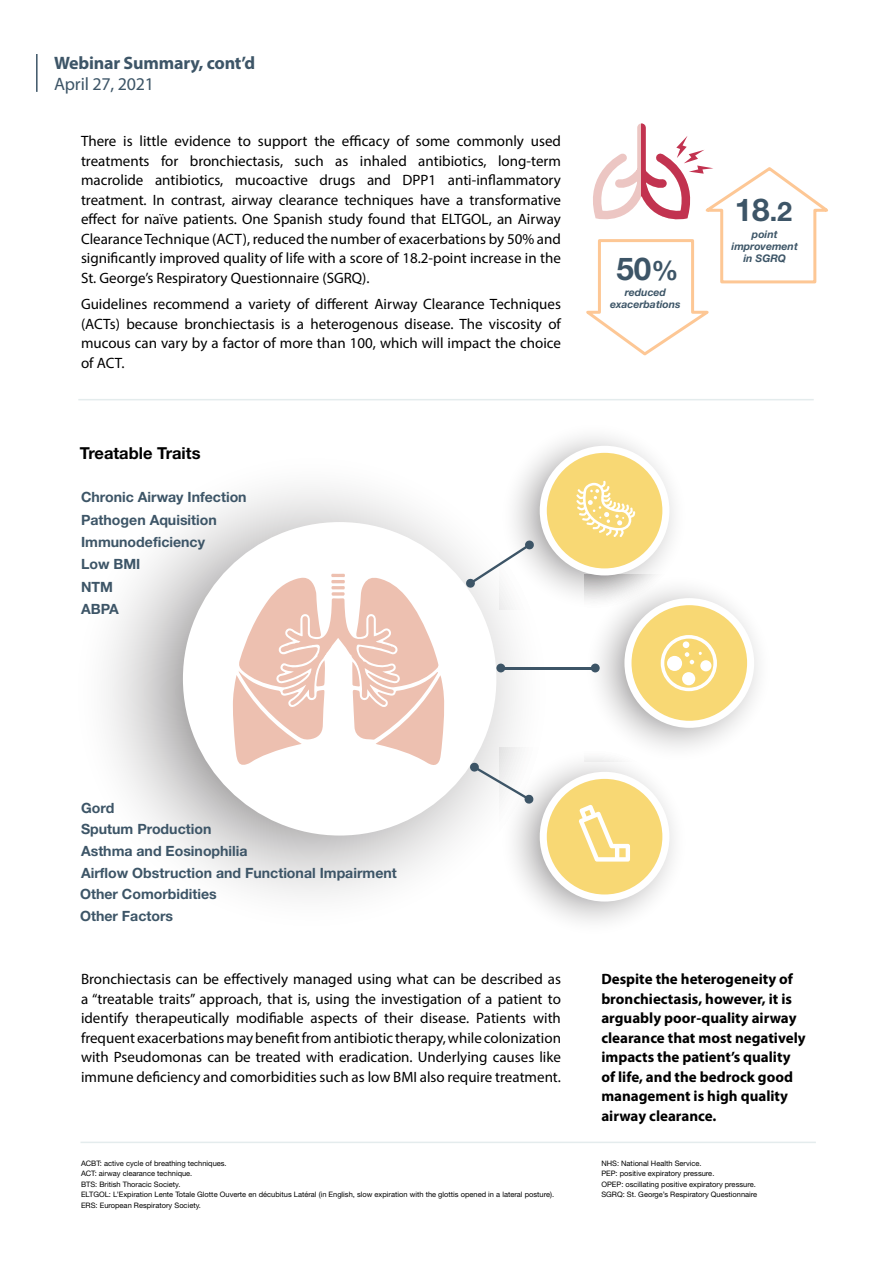
<style>
.page{position:relative;width:893px;height:1263px;background:#fff}
.page>*{position:absolute;margin:0;border:0;box-sizing:border-box;transform-origin:0 0}
.t1{font:700 31.5px "Helvetica Neue";color:#3d5567}
.t2{font:700 18px "Myriad Pro";letter-spacing:-.01em;color:#3d5567}
.t3{font:18px "Myriad Pro";letter-spacing:-.01em;color:#3d5567}
.t4{font:700 16.5px "Helvetica Neue";color:#000}
.t5{font:15px/19.5px "Myriad Pro";color:#000;text-align:justify}
.t6{font:700 15px/19.5px "Myriad Pro";color:#000}
.t7{font:700 14.1px/21.6px "Helvetica Neue";color:#3d5567}
.t8{font:italic 700 10.5px/12px "Helvetica Neue";color:#3d5567;text-align:center}
.t9{font:7.5px/10.5px "Helvetica Neue";color:#000}
.s1{font-size:27px}
</style>
<div class="page">
<hr style="left:36px;top:54px;width:2px;height:38px;background:#3d5567">
<svg style="left:72px;top:452px;width:479px;height:479px"></svg>
<div style="left:183px;top:522px;width:313px;height:313px;background:#fff;border-radius:50%"></div>
<svg style="left:500px;top:422px;width:187px;height:187px"></svg>
<svg style="left:500px;top:748px;width:187px;height:187px"></svg>
<svg style="left:584px;top:574px;width:188px;height:188px"></svg>
<svg style="left:465px;top:540px;width:69px;height:48px"></svg>
<hr style="left:501px;top:667px;width:94px;height:2px;background:#3d5567">
<div style="left:496px;top:664px;width:9px;height:8px;background:#3d5567;border-radius:50%"></div>
<div style="left:591px;top:664px;width:9px;height:8px;background:#3d5567;border-radius:50%"></div>
<svg style="left:469px;top:762px;width:65px;height:42px"></svg>
<svg style="left:233px;top:574px;width:212px;height:191px"></svg>
<svg style="left:540px;top:446px;width:129px;height:129px"></svg>
<svg style="left:540px;top:772px;width:129px;height:129px"></svg>
<svg style="left:624px;top:598px;width:130px;height:130px"></svg>
<hr style="left:78px;top:399px;width:736px;height:1px;background:#e4eced">
<hr style="left:80px;top:1141px;width:736px;height:2px;background:#e4eced">
<svg style="left:586px;top:123px;width:242px;height:233px"></svg>
<p class="t2" style="left:54px;top:51px;width:202px">Webinar Summary, cont’d</p>
<p class="t3" style="left:54px;top:73px;width:102px">April 27, 2021</p>
<p class="t5" style="left:81px;top:131px;width:481px">There is little evidence to support the efficacy of some commonly used treatments for bronchiectasis, such as inhaled antibiotics, long-term macrolide antibiotics, mucoactive drugs and DPP1 anti-inflammatory treatment. In contrast, airway clearance techniques have a transformative effect for naïve patients. One Spanish study found that ELTGOL, an Airway Clearance Technique (ACT), reduced the number of exacerbations by 50% and significantly improved quality of life with a score of 18.2-point increase in the St. George’s Respiratory Questionnaire (SGRQ).</p>
<p class="t5" style="left:81px;top:294px;width:482px">Guidelines recommend a variety of different Airway Clearance Techniques (ACTs) because bronchiectasis is a heterogenous disease. The viscosity of mucous can vary by a factor of more than 100, which will impact the choice of ACT.</p>
<p class="t4" style="left:80px;top:443px;width:122px">Treatable Traits</p>
<p class="t7" style="left:81px;top:486px;width:167px">Chronic Airway Infection</p>
<p class="t7" style="left:81px;top:508px;width:137px">Pathogen Aquisition</p>
<p class="t7" style="left:81px;top:531px;width:125px">Immunodeficiency</p>
<p class="t7" style="left:81px;top:575px;width:39px;line-height:22.4px">NTM<br>ABPA</p>
<p class="t7" style="left:81px;top:553px;width:61px">Low BMI</p>
<h1 class="t1" style="left:616px;top:249px;width:64px">50<span class="s1">%</span></h1>
<p class="t8" style="left:610px;top:286px;width:72px">reduced exacerbations</p>
<h1 class="t1" style="left:735px;top:191px;width:59px">18<span class="s1">.2</span></h1>
<p class="t8" style="left:732px;top:228px;width:68px">point improvement in SGRQ</p>
<p class="t7" style="left:81px;top:796px;width:35px">Gord</p>
<p class="t7" style="left:81px;top:818px;width:132px">Sputum Production</p>
<p class="t7" style="left:81px;top:840px;width:168px">Asthma and Eosinophilia</p>
<p class="t7" style="left:81px;top:861px;width:317px">Airflow Obstruction and Functional Impairment</p>
<p class="t7" style="left:80px;top:883px;width:138px">Other Comorbidities<br>Other Factors</p>
<p class="t5" style="left:81px;top:969px;width:481px">Bronchiectasis can be effectively managed using what can be described as a “treatable traits” approach, that is, using the investigation of a patient to identify therapeutically modifiable aspects of their disease. Patients with frequent exacerbations may benefit from antibiotic therapy, while colonization with Pseudomonas can be treated with eradication. Underlying causes like immune deficiency and comorbidities such as low BMI also require treatment.</p>
<p class="t6" style="left:601px;top:969px;width:206px">Despite the heterogeneity of bronchiectasis, however, it is arguably poor-quality airway clearance that most negatively impacts the patient’s quality of life, and the bedrock good management is high quality airway clearance.</p>
<p class="t9" style="left:81px;top:1158px;width:475px">ACBT: active cycle of breathing techniques.<br>ACT: airway clearance technique.<br>BTS: British Thoracic Society.<br>ELTGOL: L’Expiration Lente Totale Glotte Ouverte en décubitus Latéral (in English, slow expiration with the glottis opened in a lateral posture).<br>ERS: European Respiratory Society.</p>
<p class="t9" style="left:601px;top:1158px;width:157px">NHS: National Health Service.<br>PEP: positive expiratory pressure.<br>OPEP: oscillating positive expiratory pressure.<br>SGRQ: St. George’s Respiratory Questionnaire</p>
</div>
